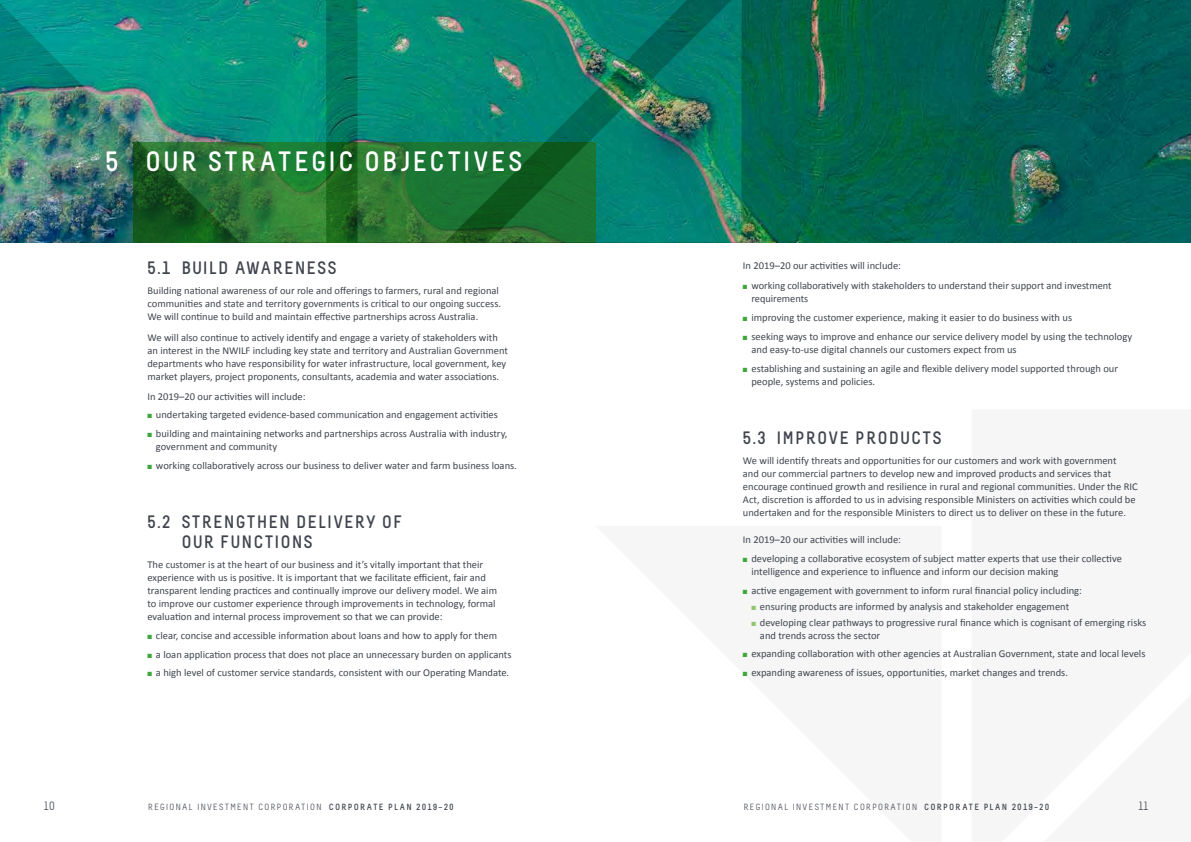
<style>
.page{position:relative;width:1191px;height:842px;background:#fff}
.page>*{position:absolute;margin:0;border:0;box-sizing:border-box;transform-origin:0 0}
.t1{font:700 28px "Melbourne";letter-spacing:.09em;color:#fff}
.t2{font:700 18px/20px "Melbourne";letter-spacing:.07em;color:#40454e}
.t3{font:12px "Melbourne";color:#40454e}
.t4{font:10.5px/13px "Calibri";color:#40454e}
.t5{font:9px "Melbourne";letter-spacing:.15em;color:#40454e}
.s1{color:#3ea73a}
.s2{color:#90c572}
.s3{font-weight:700}
</style>
<div class="page">
<img style="left:326px;top:0;width:865px;height:242px">
<svg style="left:326px;top:142px;width:31px;height:100px;background:#19621b"></svg>
<svg style="left:357px;top:0;width:131px;height:242px;background:#13835b"></svg>
<img style="left:0;top:0;width:326px;height:242px">
<img style="left:488px;top:0;width:253px;height:242px">
<p class="t1" style="left:105px;top:144px;width:418px">5 OUR STRATEGIC OBJECTIVES</p>
<p class="t2" style="left:147px;top:258px;width:191px">5.1 BUILD AWARENESS</p>
<p class="t4" style="left:147px;top:284px;width:355px">Building national awareness of our role and offerings to farmers, rural and regional communities and state and territory governments is critical to our ongoing success.<br>We will continue to build and maintain effective partnerships across Australia.</p>
<p class="t4" style="left:147px;top:331px;width:362px">We will also continue to actively identify and engage a variety of stakeholders with an interest in the NWILF including key state and territory and Australian Government departments who have responsibility for water infrastructure, local government, key market players, project proponents, consultants, academia and water associations.</p>
<p class="t4" style="left:147px;top:390px;width:160px">In 2019–20 our activities will include:</p>
<p class="t4" style="left:147px;top:408px;width:352px"><span class="s1">■</span> undertaking targeted evidence-based communication and engagement activities</p>
<p class="t4" style="left:156px;top:427px;width:353px;text-indent:-9px"><span class="s1">■</span> building and maintaining networks and partnerships across Australia with industry, government and community</p>
<p class="t4" style="left:147px;top:459px;width:371px"><span class="s1">■</span> working collaboratively across our business to deliver water and farm business loans.</p>
<p class="t2" style="left:181px;top:512px;width:222px;text-indent:-34px">5.2 STRENGTHEN DELIVERY OF<br>OUR FUNCTIONS</p>
<p class="t4" style="left:147px;top:558px;width:351px">The customer is at the heart of our business and it’s vitally important that their experience with us is positive. It is important that we facilitate efficient, fair and transparent lending practices and continually improve our delivery model. We aim to improve our customer experience through improvements in technology, formal evaluation and internal process improvement so that we can provide:</p>
<p class="t4" style="left:147px;top:629px;width:351px"><span class="s1">■</span> clear, concise and accessible information about loans and how to apply for them</p>
<p class="t4" style="left:147px;top:648px;width:365px"><span class="s1">■</span> a loan application process that does not place an unnecessary burden on applicants</p>
<p class="t4" style="left:147px;top:666px;width:363px"><span class="s1">■</span> a high level of customer service standards, consistent with our Operating Mandate.</p>
<p class="t4" style="left:743px;top:259px;width:160px">In 2019–20 our activities will include:</p>
<p class="t4" style="left:751px;top:280px;width:362px;text-indent:-9px"><span class="s1">■</span> working collaboratively with stakeholders to understand their support and investment requirements</p>
<p class="t4" style="left:743px;top:311px;width:331px"><span class="s1">■</span> improving the customer experience, making it easier to do business with us</p>
<p class="t4" style="left:751px;top:330px;width:382px;text-indent:-9px"><span class="s1">■</span> seeking ways to improve and enhance our service delivery model by using the technology and easy-to-use digital channels our customers expect from us</p>
<p class="t4" style="left:751px;top:362px;width:368px;text-indent:-9px"><span class="s1">■</span> establishing and sustaining an agile and flexible delivery model supported through our people, systems and policies.</p>
<p class="t2" style="left:743px;top:428px;width:200px">5.3 IMPROVE PRODUCTS</p>
<p class="t4" style="left:743px;top:454px;width:396px">We will identify threats and opportunities for our customers and work with government<br>and our commercial partners to develop new and improved products and services that encourage continued growth and resilience in rural and regional communities. Under the RIC Act, discretion is afforded to us in advising responsible Ministers on activities which could be undertaken and for the responsible Ministers to direct us to deliver on these in the future.</p>
<p class="t4" style="left:743px;top:533px;width:160px">In 2019–20 our activities will include:</p>
<p class="t4" style="left:751px;top:552px;width:372px;text-indent:-9px"><span class="s1">■</span> developing a collaborative ecosystem of subject matter experts that use their collective intelligence and experience to influence and inform our decision making</p>
<p class="t4" style="left:743px;top:584px;width:340px"><span class="s1">■</span> active engagement with government to inform rural financial policy including:</p>
<p class="t4" style="left:751px;top:600px;width:319px"><span class="s2">■</span> ensuring products are informed by analysis and stakeholder engagement</p>
<p class="t4" style="left:760px;top:615px;width:388px;text-indent:-9px"><span class="s2">■</span> developing clear pathways to progressive rural finance which is cognisant of emerging risks and trends across the sector</p>
<p class="t4" style="left:743px;top:647px;width:404px"><span class="s1">■</span> expanding collaboration with other agencies at Australian Government, state and local levels</p>
<p class="t4" style="left:743px;top:666px;width:326px"><span class="s1">■</span> expanding awareness of issues, opportunities, market changes and trends.</p>
<p class="t3" style="left:44px;top:799px;width:12px">10</p>
<p class="t5" style="left:148px;top:802px;width:307px">REGIONAL INVESTMENT CORPORATION <span class="s3">CORPORATE PLAN 2019–20</span></p>
<p class="t5" style="left:743px;top:802px;width:307px">REGIONAL INVESTMENT CORPORATION <span class="s3">CORPORATE PLAN 2019–20</span></p>
<p class="t3" style="left:1138px;top:799px;width:12px">11</p>
</div>
